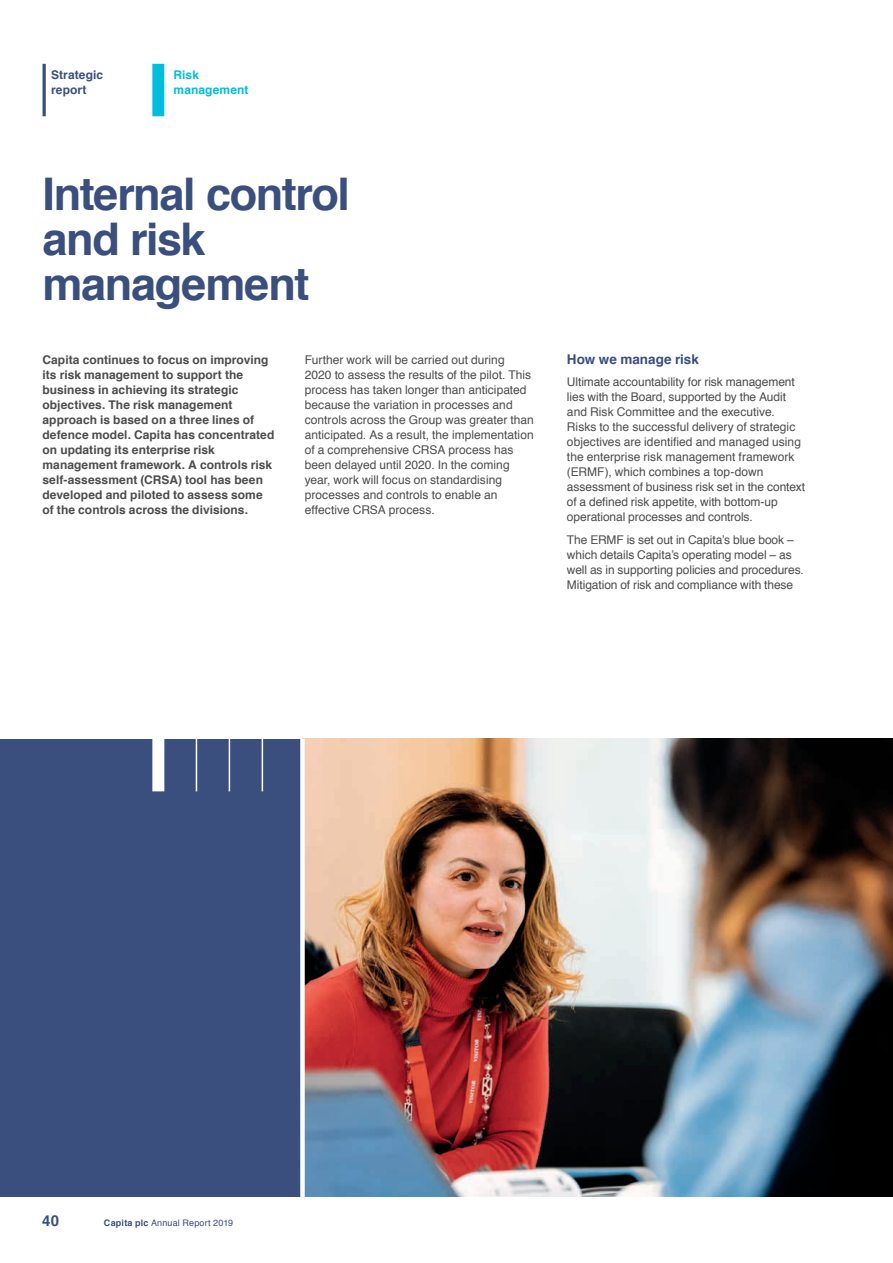
<style>
.page{position:relative;width:893px;height:1263px;background:#fff}
.page>*{position:absolute;margin:0;border:0;box-sizing:border-box;transform-origin:0 0}
.t1{font:700 45px/45px "Helvetica";letter-spacing:-.03em;color:#3a4f7e}
.t2{font:700 15px "Helvetica";color:#3a4f7e}
.t3{font:700 13.5px "Helvetica";color:#3a4f7e}
.t4{font:12px/15px "Helvetica";color:#4b4c4d}
.t5{font:700 12px/15px "Helvetica";letter-spacing:.005em;color:#4b4c4d}
.t6{font:700 12px/15px "Helvetica";letter-spacing:.005em;color:#3a4f7e}
.t7{font:700 12px/15px "Helvetica";letter-spacing:.005em;color:#00bdde}
.t8{font:9px "Helvetica";letter-spacing:.02em;color:#3a4f7e}
.s1{font-weight:700}
</style>
<div class="page">
<div style="left:0;top:739px;width:302px;height:457px;background:#3a4f7e"></div>
<div style="left:152px;top:739px;width:12px;height:52px;background:#fff"></div>
<hr style="left:229px;top:739px;width:1px;height:52px;background:#fff">
<hr style="left:262px;top:739px;width:1px;height:52px;background:#fff">
<hr style="left:196px;top:739px;width:1px;height:52px;background:#fff">
<img style="left:305px;top:739px;width:588px;height:457px">
<div style="left:300px;top:739px;width:5px;height:472px;background:#fff"></div>
<div style="left:152px;top:64px;width:12px;height:52px;background:#00bdde"></div>
<hr style="left:43px;top:64px;width:3px;height:52px;background:#3a4f7e">
<p class="t6" style="left:51px;top:67px;width:54px">Strategic report</p>
<p class="t7" style="left:174px;top:67px;width:76px">Risk management</p>
<h1 class="t1" style="left:43px;top:172px;width:309px">Internal control and risk management</h1>
<p class="t5" style="left:43px;top:352px;width:234px">Capita continues to focus on improving its risk management to support the business in achieving its strategic objectives. The risk management approach is based on a three lines of defence model. Capita has concentrated on updating its enterprise risk management framework. A controls risk self-assessment (CRSA) tool has been developed and piloted to assess some of the controls across the divisions.</p>
<p class="t4" style="left:305px;top:352px;width:231px">Further work will be carried out during 2020 to assess the results of the pilot. This process has taken longer than anticipated because the variation in processes and controls across the Group was greater than anticipated. As a result, the implementation of a comprehensive CRSA process has been delayed until 2020. In the coming year, work will focus on standardising processes and controls to enable an effective CRSA process.</p>
<p class="t3" style="left:567px;top:348px;width:133px">How we manage risk</p>
<p class="t4" style="left:567px;top:375px;width:240px">Ultimate accountability for risk management lies with the Board, supported by the Audit and Risk Committee and the executive.<br>Risks to the successful delivery of strategic objectives are identified and managed using the enterprise risk management framework (ERMF), which combines a top-down assessment of business risk set in the context of a defined risk appetite, with bottom-up operational processes and controls.</p>
<p class="t4" style="left:567px;top:532px;width:238px">The ERMF is set out in Capita’s blue book – which details Capita’s operating model – as well as in supporting policies and procedures.<br>Mitigation of risk and compliance with these</p>
<p class="t2" style="left:42px;top:1209px;width:18px">40</p>
<p class="t8" style="left:104px;top:1216px;width:131px"><span class="s1">Capita plc</span> Annual Report 2019</p>
</div>
